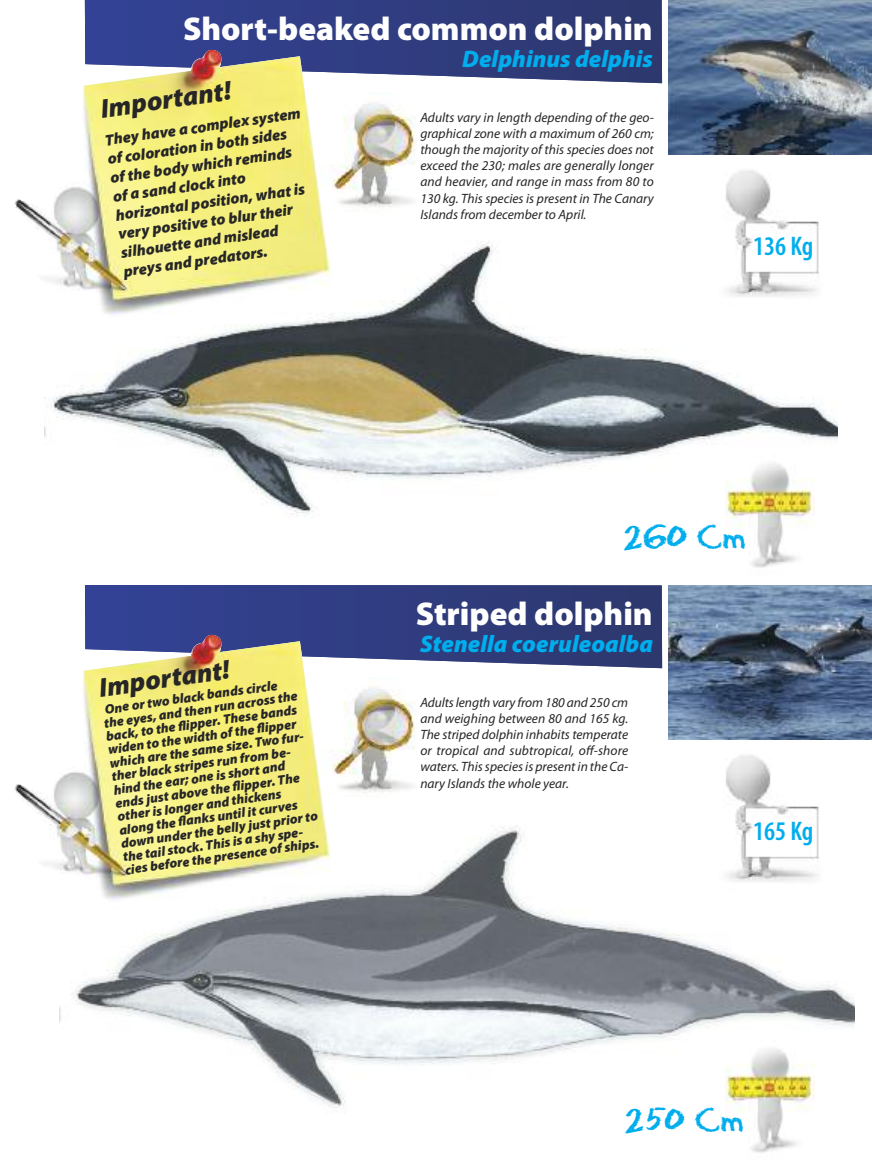
<style>
.page{position:relative;width:872px;height:1170px;background:#fff}
.page>*{position:absolute;margin:0;border:0;box-sizing:border-box;transform-origin:0 0}
.t1{font:36px "Eraser Dust";color:#00aded}
.t2{font:900 33px "Myriad Pro";color:#fff}
.t3{font:italic 900 27px "Myriad Pro";color:#272627}
.t4{font:600 condensed 27px "Myriad Pro";color:#00aded}
.t5{font:italic 900 24px "Myriad Pro";color:#00aded}
.t6{font:italic 900 15.75px/18.9px "Myriad Pro";color:#272627}
.t7{font:italic 13.5px/16.2px "Myriad Pro";color:#272627;text-align:justify}
.t8{font:italic 900 13.5px/13.5px "Myriad Pro";color:#272627}
</style>
<div class="page">
<svg style="left:85px;top:0;width:577px;height:83px;background:#384484"></svg>
<img style="left:332px;top:103px;width:84px;height:105px">
<img style="left:44px;top:241px;width:793px;height:275px">
<img style="left:668px;top:0;width:204px;height:154px">
<img style="left:14px;top:49px;width:318px;height:284px">
<div style="left:691px;top:162px;width:152px;height:148px;background:#fff"></div>
<img style="left:726px;top:170px;width:93px;height:127px">
<div style="left:694px;top:455px;width:154px;height:121px;background:#fff"></div>
<img style="left:725px;top:463px;width:89px;height:105px">
<img style="left:332px;top:688px;width:84px;height:105px">
<img style="left:59px;top:825px;width:796px;height:283px">
<svg style="left:85px;top:585px;width:577px;height:83px;background:#384484"></svg>
<img style="left:668px;top:585px;width:204px;height:154px">
<img style="left:14px;top:634px;width:318px;height:283px">
<div style="left:691px;top:746px;width:152px;height:149px;background:#fff"></div>
<img style="left:726px;top:755px;width:93px;height:127px">
<div style="left:694px;top:1040px;width:154px;height:121px;background:#fff"></div>
<img style="left:725px;top:1048px;width:89px;height:105px">
<h2 class="t2" style="left:183px;top:17px;width:471px">Short-beaked common dolphin</h2>
<h3 class="t5" style="left:462px;top:50px;width:192px">Delphinus delphis</h3>
<h3 class="t3" style="left:99px;top:99px;width:133px;rotate:-8deg">Important!</h3>
<p class="t6" style="left:104px;top:132px;width:199px;rotate:-8deg">They have a complex system of coloration in both sides of the body which reminds of a sand clock into horizontal position, what is very positive to blur their silhouette and mislead preys and predators.</p>
<p class="t7" style="left:420px;top:110px;width:235px">Adults vary in length depending of the geo&shy;graphical zone with a maximum of 260 cm; though the majority of this species does not exceed the 230; males are generally longer and heavier, and range in mass from 80 to 130 kg. This species is present in The Canary Islands from december to April.</p>
<h3 class="t4" style="left:753px;top:236px;width:62px">136 Kg</h3>
<h3 class="t3" style="left:98px;top:677px;width:133px;rotate:-8deg">Important!</h3>
<p class="t8" style="left:102px;top:704px;width:200px;rotate:-8deg">One or two black bands circle<br>the eyes, and then run across the back, to the fl ipper. These bands widen to the width of the fl ipper which are the same size. Two fur&shy;ther black stripes run from be&shy;hind the ear; one is short and ends just above the fl ipper. The other is longer and thickens along the fl anks until it curves down under the belly just prior to the tail stock. This is a shy spe&shy;cies before the presence of ships.</p>
<h1 class="t1" style="left:623px;top:512px;width:124px">260 Cm</h1>
<h2 class="t2" style="left:416px;top:601px;width:238px">Striped dolphin</h2>
<h3 class="t5" style="left:420px;top:634px;width:234px">Stenella coeruleoalba</h3>
<p class="t7" style="left:420px;top:695px;width:209px">Adultslength vary from 180 and 250 cm and weighing between 80 and 165 kg.<br>The striped dolphin inhabits temperate or tropical and subtropical, off-shore waters. Thisspeciesis presentin the Ca&shy;nary Islands the whole year.</p>
<h3 class="t4" style="left:753px;top:820px;width:62px">165 Kg</h3>
<h1 class="t1" style="left:624px;top:1094px;width:121px">250 Cm</h1>
</div>
